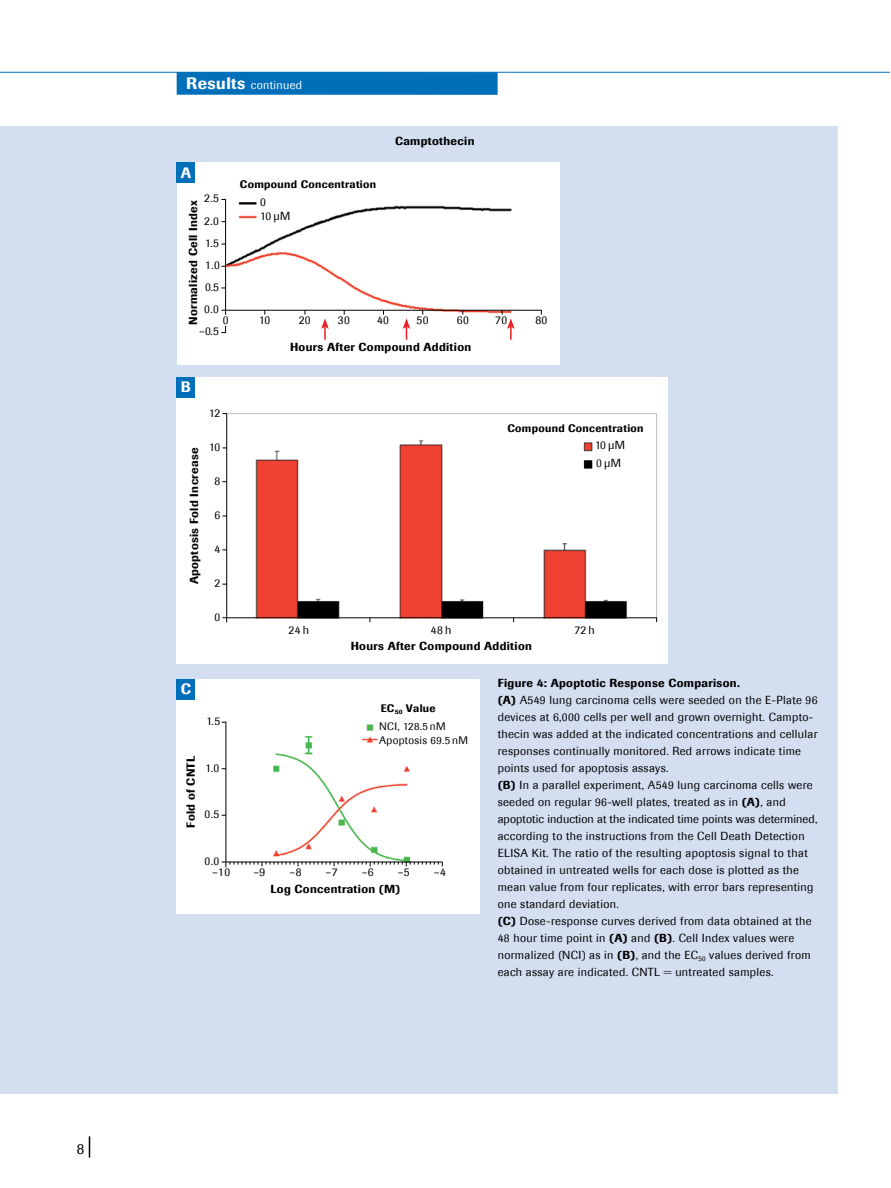
<style>
.page{position:relative;width:891px;height:1188px;background:#fff}
.page>*{position:absolute;margin:0;border:0;box-sizing:border-box;transform-origin:0 0}
.t1{font:500 15px "Imago";color:#fff}
.t2{font:15px "Imago";color:#000}
.t3{font:11.7px/17px "Imago";letter-spacing:.03em;color:#000}
.t4{font:500 11.7px "Imago";letter-spacing:.03em;color:#000}
.t5{font:11.7px "Imago";letter-spacing:.03em;color:#fff}
.t6{font:500 10.8px "Imago";letter-spacing:.03em;color:#000}
.t7{font:10.8px/13.2px "Imago";letter-spacing:.03em;color:#000}
.s1{font-weight:500;font-size:16.5px}
.s2{font-weight:500}
</style>
<div class="page">
<svg style="left:89px;top:1136px;width:1px;height:22px"></svg>
<hr style="left:0;top:72px;width:890px;height:1px;background:#006fba">
<div style="left:177px;top:72px;width:321px;height:23px;background:#006fba"></div>
<div style="left:0;top:126px;width:838px;height:968px;background:#d4def1"></div>
<div style="left:177px;top:377px;width:491px;height:287px;background:#fff"></div>
<img style="left:191px;top:397px;width:467px;height:226px">
<hr style="left:226px;top:413px;width:1px;height:209px;background:#000">
<hr style="left:222px;top:617px;width:435px;height:1px;background:#000">
<hr style="left:227px;top:413px;width:430px;height:1px;background:#bcbec0">
<hr style="left:656px;top:413px;width:1px;height:204px;background:#bcbec0">
<div style="left:177px;top:377px;width:18px;height:20px;background:#006fba"></div>
<div style="left:177px;top:162px;width:382px;height:202px;background:#fff"></div>
<img style="left:221px;top:198px;width:321px;height:136px">
<hr style="left:225px;top:199px;width:1px;height:134px;background:#000">
<hr style="left:221px;top:310px;width:321px;height:1px;background:#000">
<div style="left:206px;top:316px;width:23px;height:10px;background:#fff"></div>
<svg style="left:321px;top:318px;width:8px;height:22px"></svg>
<svg style="left:403px;top:318px;width:7px;height:22px"></svg>
<svg style="left:502px;top:310px;width:13px;height:30px"></svg>
<div style="left:177px;top:162px;width:18px;height:21px;background:#006fba"></div>
<div style="left:177px;top:679px;width:303px;height:235px;background:#fff"></div>
<img style="left:221px;top:721px;width:222px;height:147px">
<hr style="left:226px;top:722px;width:1px;height:145px;background:#000">
<hr style="left:222px;top:862px;width:220px;height:1px;background:#000">
<svg style="left:230px;top:862px;width:213px;height:4px"></svg>
<div style="left:177px;top:679px;width:18px;height:20px;background:#006fba"></div>
<p class="t2" style="left:77px;top:1141px;width:9px">8</p>
<p class="t5" style="left:186px;top:78px;width:118px"><span class="s1">Results</span> continued</p>
<p class="t1" style="left:181px;top:163px;width:12px">A</p>
<p class="t6" style="left:240px;top:178px;width:138px">Compound Concentration</p>
<p class="t4" style="left:395px;top:134px;width:81px">Camptothecin</p>
<p class="t3" style="left:204px;top:190px;width:16px">2.5</p>
<p class="t3" style="left:260px;top:195px;width:32px;line-height:14.2px">0<br>10 µM</p>
<p class="t4" style="left:186px;top:325px;width:126px;rotate:-90deg">Normalized Cell Index</p>
<p class="t3" style="left:204px;top:209px;width:16px;line-height:22.4px">2.0<br>1.5</p>
<p class="t3" style="left:204px;top:276px;width:16px;line-height:22.2px">0.5<br>0.0</p>
<p class="t3" style="left:205px;top:257px;width:16px">1.0</p>
<p class="t3" style="left:223px;top:312px;width:7px">0</p>
<p class="t3" style="left:259px;top:312px;width:13px">10</p>
<p class="t3" style="left:299px;top:312px;width:13px">20</p>
<p class="t3" style="left:338px;top:312px;width:13px">30</p>
<p class="t3" style="left:377px;top:312px;width:13px">40</p>
<p class="t3" style="left:417px;top:312px;width:13px">50</p>
<p class="t3" style="left:457px;top:312px;width:13px">60</p>
<p class="t3" style="left:495px;top:312px;width:13px">70</p>
<p class="t3" style="left:535px;top:312px;width:13px">80</p>
<p class="t3" style="left:199px;top:323px;width:21px">–0.5</p>
<p class="t1" style="left:181px;top:378px;width:12px">B</p>
<p class="t3" style="left:209px;top:404px;width:13px">12</p>
<p class="t4" style="left:187px;top:584px;width:138px;rotate:-90deg">Apoptosis Fold Increase</p>
<p class="t3" style="left:209px;top:438px;width:13px">10</p>
<p class="t3" style="left:214px;top:472px;width:7px">8</p>
<p class="t3" style="left:214px;top:507px;width:7px">6</p>
<p class="t3" style="left:214px;top:540px;width:7px">4</p>
<p class="t3" style="left:214px;top:575px;width:7px">2</p>
<p class="t3" style="left:214px;top:608px;width:7px">0</p>
<p class="t1" style="left:181px;top:680px;width:12px">C</p>
<p class="t3" style="left:206px;top:713px;width:15px">1.5</p>
<p class="t4" style="left:184px;top:828px;width:74px;rotate:-90deg">Fold of CNTL</p>
<p class="t3" style="left:206px;top:759px;width:15px">1.0</p>
<p class="t3" style="left:205px;top:806px;width:16px">0.5</p>
<p class="t3" style="left:205px;top:853px;width:16px">0.0</p>
<p class="t3" style="left:212px;top:863px;width:20px">–10</p>
<p class="t4" style="left:290px;top:340px;width:183px">Hours After Compound Addition</p>
<p class="t6" style="left:507px;top:421px;width:138px">Compound Concentration</p>
<p class="t3" style="left:595px;top:436px;width:32px;line-height:18px">10 µM<br>0µM</p>
<p class="t3" style="left:289px;top:621px;width:22px">24h</p>
<p class="t3" style="left:431px;top:621px;width:22px">48h</p>
<p class="t3" style="left:574px;top:621px;width:22px">72h</p>
<p class="t4" style="left:351px;top:639px;width:183px">Hours After Compound Addition</p>
<p class="t6" style="left:381px;top:702px;width:56px">EC<sub>50</sub> Value</p>
<p class="t7" style="left:379px;top:720px;width:90px">NCI, 128.5 nM<br>Apoptosis 69.5 nM</p>
<p class="t3" style="left:253px;top:863px;width:13px">–9</p>
<p class="t3" style="left:290px;top:863px;width:13px">–8</p>
<p class="t3" style="left:326px;top:863px;width:13px">–7</p>
<p class="t3" style="left:362px;top:863px;width:13px">–6</p>
<p class="t3" style="left:398px;top:863px;width:13px">–5</p>
<p class="t4" style="left:270px;top:882px;width:132px">Log Concentration (M)</p>
<p class="t3" style="left:434px;top:863px;width:13px">–4</p>
<p class="t3" style="left:498px;top:675px;width:321px"><span class="s2">Figure 4: Apoptotic Response Comparison.<br>(A)</span> A549 lung carcinoma cells were seeded on the E-Plate 96 devices at 6,000 cells per well and grown overnight. Campto&shy;thecin was added at the indicated concentrations and cellular responses continually monitored. Red arrows indicate time points used for apoptosis assays.<br><span class="s2">(B)</span> In a parallel experiment, A549 lung carcinoma cells were seeded on regular 96-well plates, treated as in <span class="s2">(A)</span>, and apoptotic induction at the indicated time points was determined, according to the instructions from the Cell Death Detection ELISA Kit. The ratio of the resulting apoptosis signal to that obtained in untreated wells for each dose is plotted as the mean value from four replicates, with error bars representing one standard deviation.<br><span class="s2">(C)</span> Dose-response curves derived from data obtained at the 48 hour time point in <span class="s2">(A)</span> and <span class="s2">(B)</span>. Cell Index values were normalized (NCI) as in <span class="s2">(B)</span>, and the EC<sub>50</sub> values derived from each assay are indicated. CNTL = untreated samples.</p>
</div>
